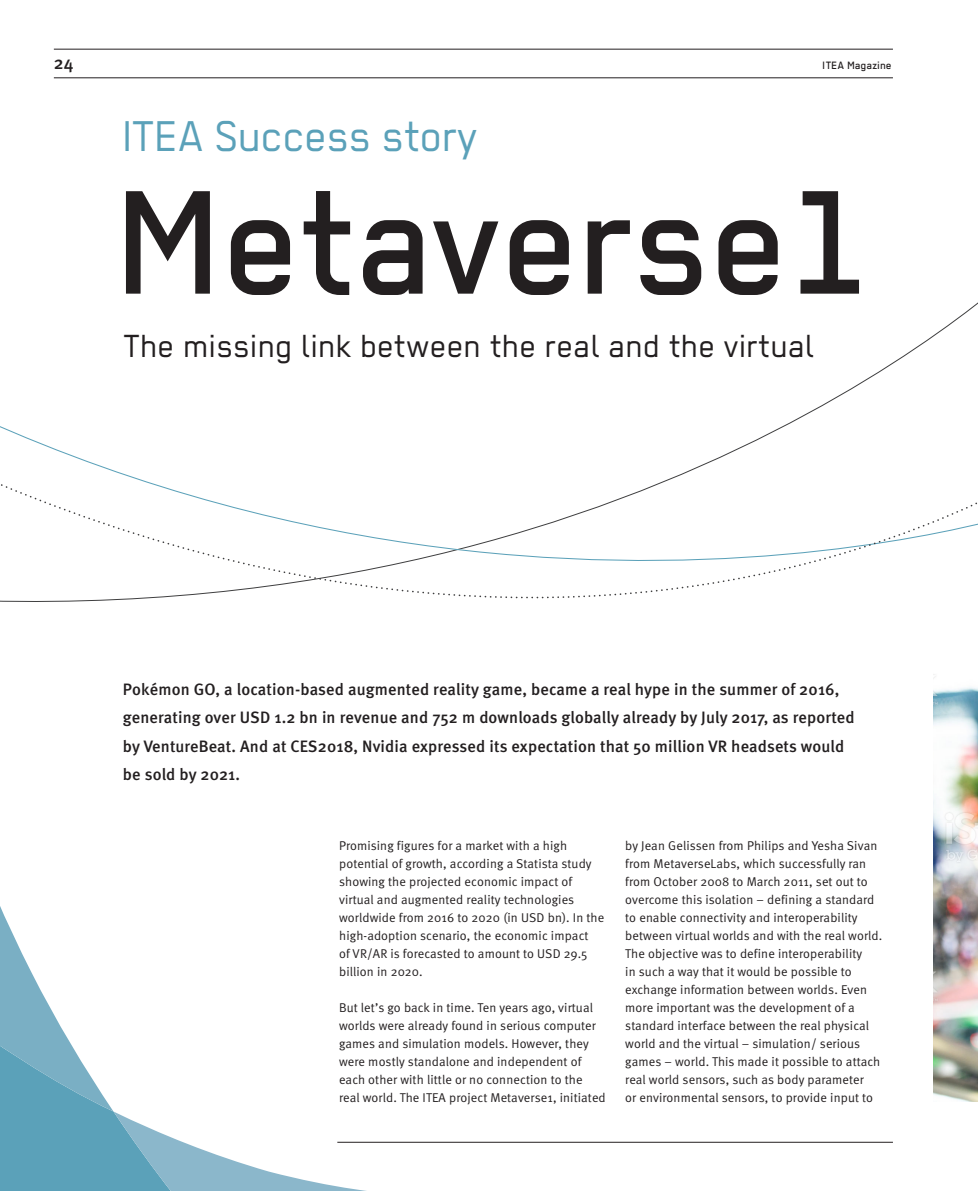
<style>
.page{position:relative;width:978px;height:1191px;background:#fff}
.page>*{position:absolute;margin:0;border:0;box-sizing:border-box;transform-origin:0 0}
.header-2__hoofd{font:500 166.2px "Regular";color:#231f20}
.header-2__hoofd-2{font:48.45px "Regular";color:#5ba1b9}
.header-3__hoofd-sub{font:36px "Regular";letter-spacing:.01em;color:#231f20}
.t1{font:500 18px "Meta";color:#231f20}
.leader{font:500 16.5px/28.5px "Meta";letter-spacing:.01em;color:#231f20}
.body{font:12.75px/18px "Meta Normal";letter-spacing:.01em;color:#231f20}
.t2{font:500 12px "Regular";letter-spacing:.01em;color:#231f20}
</style>
<div class="page">
<svg style="left:0;top:906px;width:519px;height:285px"></svg>
<svg style="left:0;top:349px;width:978px;height:253px"></svg>
<hr style="left:337px;top:1142px;width:556px;height:1px;background:#231f20">
<img style="left:933px;top:674px;width:45px;height:428px">
<hr style="left:54px;top:78px;width:839px;height:1px;background:#231f20">
<hr style="left:54px;top:49px;width:839px;height:1px;background:#231f20">
<h3 class="t1" style="left:54px;top:52px;width:21px">24</h3>
<p class="t2" style="left:823px;top:58px;width:71px">ITEA Magazine</p>
<p class="header-2__hoofd-2" style="left:122px;top:109px;width:357px">ITEA Success story</p>
<p class="header-2__hoofd" style="left:118px;top:152px;width:759px">Metaverse1</p>
<p class="header-3__hoofd-sub" style="left:124px;top:326px;width:692px">The missing link between the real and the virtual</p>
<p class="leader" style="left:123px;top:674px;width:733px">Pokémon GO, a location-based augmented reality game, became a real hype in the summer of 2016, generating over USD 1.2 bn in revenue and 752 m downloads globally already by July 2017, as reported by VentureBeat. And at CES2018, Nvidia expressed its expectation that 50 million VR headsets would be sold by 2021.</p>
<p class="body" style="left:339px;top:836px;width:267px">Promising figures for a market with a high potential of growth, according a Statista study showing the projected economic impact of virtual and augmented reality technologies worldwide from 2016 to 2020 (in USD bn). In the high-adoption scenario, the economic impact<br>of VR/AR is forecasted to amount to USD 29.5 billion in 2020.</p>
<p class="body" style="left:339px;top:998px;width:268px">But let’s go back in time. Ten years ago, virtual worlds were already found in serious computer games and simulation models. However, they were mostly standalone and independent of each other with little or no connection to the real world. The ITEA project Metaverse1, initiated</p>
<p class="body" style="left:625px;top:836px;width:259px">by Jean Gelissen from Philips and Yesha Sivan from MetaverseLabs, which successfully ran from October 2008 to March 2011, set out to overcome this isolation – defining a standard to enable connectivity and interoperability between virtual worlds and with the real world.<br>The objective was to define interoperability<br>in such a way that it would be possible to exchange information between worlds. Even more important was the development of a standard interface between the real physical world and the virtual – simulation/ serious games – world. This made it possible to attach real world sensors, such as body parameter<br>or environmental sensors, to provide input to</p>
</div>
